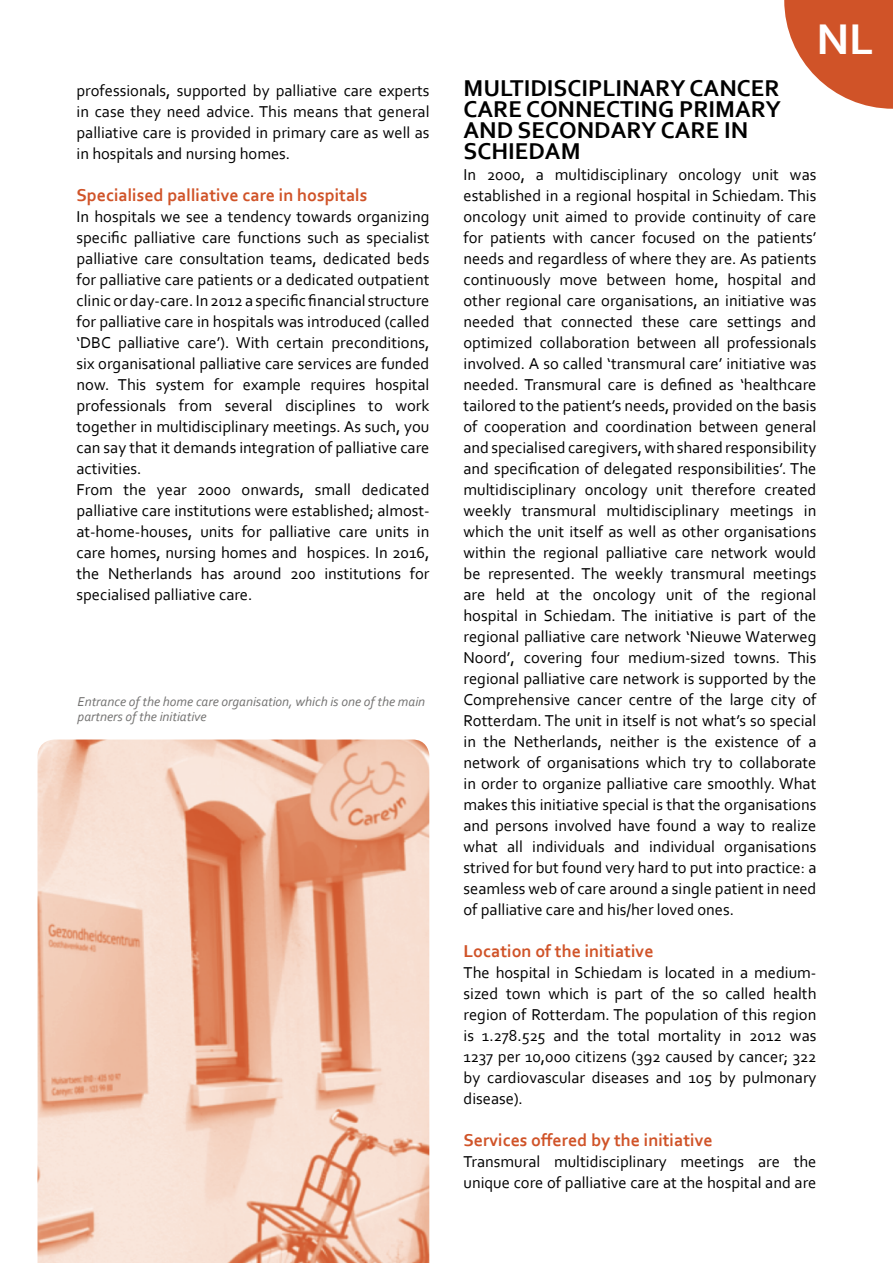
<style>
.page{position:relative;width:893px;height:1263px;background:#fff}
.page>*{position:absolute;margin:0;border:0;box-sizing:border-box;transform-origin:0 0}
.t1{font:700 45px "Corbel";color:#fff}
.t2{font:700 24px/21px "Corbel";color:#000}
.t3{font:700 18px "Corbel";color:#d05328}
.t4{font:16.5px/21px "Corbel";color:#000;text-align:justify}
.t5{font:italic 13.5px/15px "Corbel";color:#747372}
</style>
<div class="page">
<svg style="left:784px;top:0;width:109px;height:109px"></svg>
<img style="left:38px;top:739px;width:391px;height:524px">
<p class="t4" style="left:77px;top:80px;width:354px">professionals, supported by palliative care experts in case they need advice. This means that general palliative care is provided in primary care as well as in hospitals and nursing homes.</p>
<p class="t3" style="left:77px;top:184px;width:292px">Specialised palliative care in hospitals</p>
<p class="t4" style="left:77px;top:206px;width:354px;text-align:left">In hospitals we see a tendency towards organizing specific palliative care functions such as specialist palliative care consultation teams, dedicated beds for palliative care patients or a dedicated outpatient clinic or day-care. In 2012 a specific financial structure for palliative care in hospitals was introduced (called ‘DBC palliative care’). With certain preconditions, six organisational palliative care services are funded now. This system for example requires hospital professionals from several disciplines to work together in multidisciplinary meetings. As such, you can say that it demands integration of palliative care activities.<br>From the year 2000 onwards, small dedicated palliative care institutions were established; almost&shy;at-home-houses, units for palliative care units in care homes, nursing homes and hospices. In 2016, the Netherlands has around 200 institutions for specialised palliative care.</p>
<p class="t5" style="left:78px;top:694px;width:349px">Entrance of the home care organisation, which is one of the main partners of the initiative</p>
<h1 class="t1" style="left:816px;top:11px;width:58px">NL</h1>
<h2 class="t2" style="left:463px;top:77px;width:319px">MULTIDISCIPLINARY CANCER<br>CARE CONNECTING PRIMARY<br>AND SECONDARY CARE IN<br>SCHIEDAM</h2>
<p class="t4" style="left:463px;top:164px;width:354px">In 2000, a multidisciplinary oncology unit was established in a regional hospital in Schiedam. This oncology unit aimed to provide continuity of care for patients with cancer focused on the patients’ needs and regardless of where they are. As patients continuously move between home, hospital and other regional care organisations, an initiative was needed that connected these care settings and optimized collaboration between all professionals involved. A so called ‘transmural care’ initiative was needed. Transmural care is defined as ‘healthcare tailored to the patient’s needs, provided on the basis of cooperation and coordination between general and specialised caregivers, with shared responsibility and specification of delegated responsibilities’. The multidisciplinary oncology unit therefore created weekly transmural multidisciplinary meetings in which the unit itself as well as other organisations within the regional palliative care network would be represented. The weekly transmural meetings are held at the oncology unit of the regional hospital in Schiedam. The initiative is part of the regional palliative care network ‘Nieuwe Waterweg Noord’, covering four medium-sized towns. This regional palliative care network is supported by the Comprehensive cancer centre of the large city of Rotterdam. The unit in itself is not what’s so special in the Netherlands, neither is the existence of a network of organisations which try to collaborate in order to organize palliative care smoothly. What makes this initiative special is that the organisations and persons involved have found a way to realize what all individuals and individual organisations strived for but found very hard to put into practice: a seamless web of care around a single patient in need of palliative care and his/her loved ones.</p>
<p class="t3" style="left:463px;top:940px;width:192px">Location of the initiative</p>
<p class="t4" style="left:463px;top:962px;width:354px">The hospital in Schiedam is located in a medium&shy;sized town which is part of the so called health region of Rotterdam. The population of this region is 1.278.525 and the total mortality in 2012 was 1237 per 10,000 citizens (392 caused by cancer; 322 by cardiovascular diseases and 105 by pulmonary disease).</p>
<p class="t3" style="left:463px;top:1129px;width:251px">Services offered by the initiative</p>
<p class="t4" style="left:463px;top:1151px;width:354px">Transmural multidisciplinary meetings are the unique core of palliative care at the hospital and are</p>
</div>
